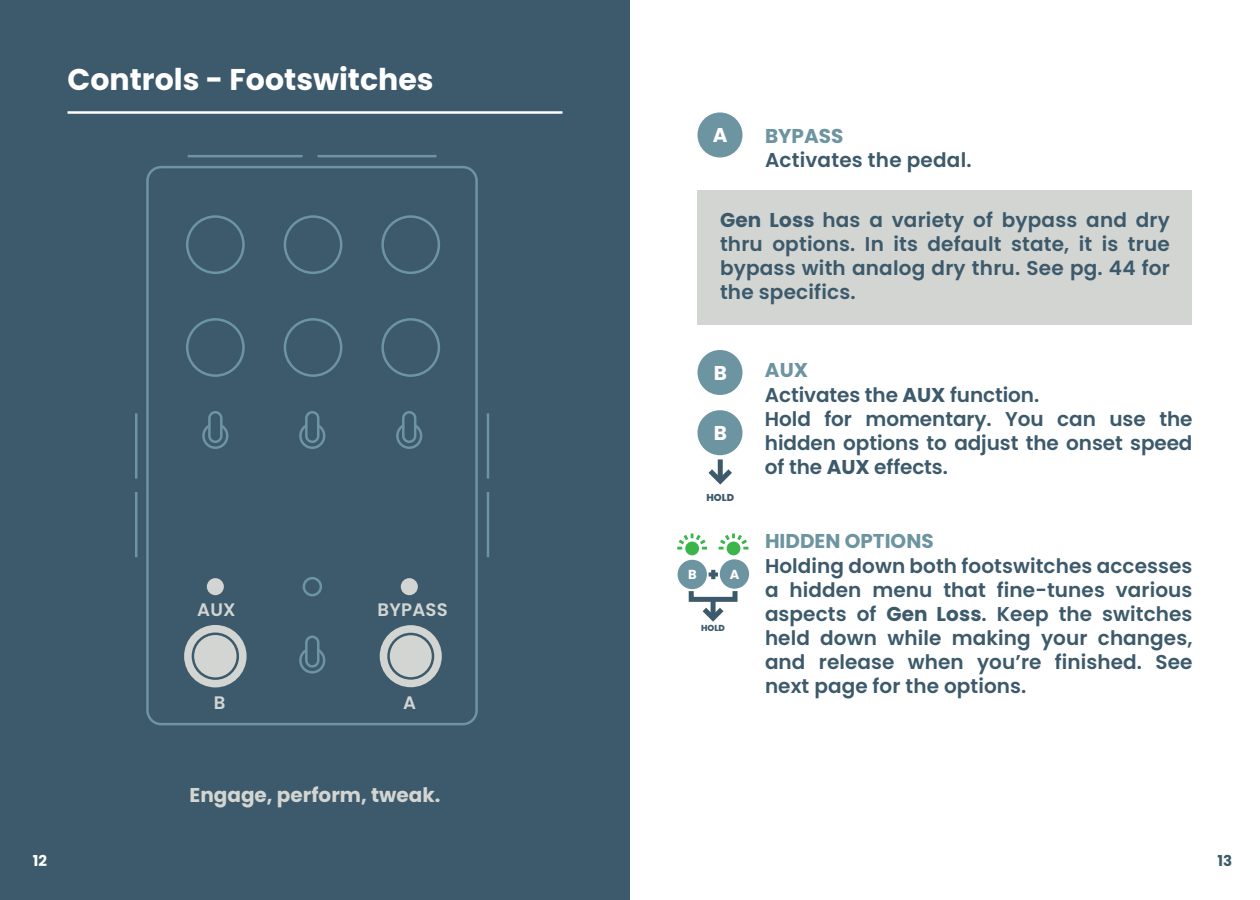
<style>
.page{position:relative;width:1260px;height:900px;background:#fff}
.page>*{position:absolute;margin:0;border:0;box-sizing:border-box;transform-origin:0 0}
.t1{font:700 30px "Poppins";color:#fff}
.t2{font:600 20px/24px "Poppins";letter-spacing:.005em;color:#3c5a6b;text-align:justify}
.t3{font:700 20px "Poppins";color:#6d94a1}
.t4{font:700 20px "Poppins";color:#d3d5d2}
.t5{font:700 20px "Poppins";color:#fff}
.t6{font:600 18px "Poppins";letter-spacing:.01em;color:#d3d5d2}
.t7{font:700 15px "Poppins";color:#fff}
.t8{font:700 15px "Poppins";color:#3c5a6b}
.t9{font:700 13px "Poppins";color:#fff}
.t10{font:800 10px "Poppins";color:#3c5a6b}
.t11{font:800 8.75px "Poppins";color:#3c5a6b}
.s1{font-weight:700}
</style>
<div class="page">
<div style="left:0;top:0;width:630px;height:900px;background:#3c5a6b"></div>
<svg style="left:397px;top:424px;width:24px;height:24px"></svg>
<div style="left:396px;top:423px;width:26px;height:26px;border:2px solid #6d94a1;border-radius:50%"></div>
<div style="left:403px;top:412px;width:12px;height:30px;background:#3c5a6b;border-radius:6px"></div>
<div style="left:402px;top:411px;width:14px;height:32px;border:2px solid #6d94a1;border-radius:6px"></div>
<svg style="left:203px;top:424px;width:24px;height:24px"></svg>
<div style="left:202px;top:423px;width:26px;height:26px;border:2px solid #6d94a1;border-radius:50%"></div>
<div style="left:209px;top:412px;width:12px;height:30px;background:#3c5a6b;border-radius:6px"></div>
<div style="left:208px;top:411px;width:15px;height:32px;border:2px solid #6d94a1;border-radius:6px"></div>
<svg style="left:300px;top:424px;width:24px;height:24px"></svg>
<div style="left:299px;top:423px;width:26px;height:26px;border:2px solid #6d94a1;border-radius:50%"></div>
<div style="left:306px;top:412px;width:12px;height:30px;background:#3c5a6b;border-radius:6px"></div>
<div style="left:305px;top:411px;width:15px;height:32px;border:2px solid #6d94a1;border-radius:6px"></div>
<svg style="left:300px;top:649px;width:24px;height:23px"></svg>
<div style="left:299px;top:647px;width:26px;height:27px;border:2px solid #6d94a1;border-radius:50%"></div>
<div style="left:306px;top:637px;width:12px;height:29px;background:#3c5a6b;border-radius:6px"></div>
<div style="left:305px;top:636px;width:15px;height:32px;border:2px solid #6d94a1;border-radius:6px"></div>
<svg style="left:378px;top:624px;width:65px;height:65px;background:#b6bdbe"></svg>
<div style="left:377px;top:623px;width:67px;height:67px;border:2px solid #3c5a6b;border-radius:50%"></div>
<svg style="left:183px;top:624px;width:65px;height:65px;background:#b9c0c0"></svg>
<div style="left:182px;top:622px;width:67px;height:68px;border:2px solid #3c5a6b;border-radius:50%"></div>
<div style="left:146px;top:166px;width:332px;height:559px;border:2px solid #6d94a1;border-radius:14px"></div>
<hr style="left:135px;top:492px;width:2px;height:65px;background:#6d94a1">
<hr style="left:135px;top:413px;width:2px;height:66px;background:#6d94a1">
<hr style="left:487px;top:492px;width:2px;height:65px;background:#6d94a1">
<hr style="left:487px;top:413px;width:2px;height:66px;background:#6d94a1">
<hr style="left:188px;top:155px;width:115px;height:2px;background:#6d94a1">
<hr style="left:318px;top:155px;width:118px;height:2px;background:#6d94a1">
<div style="left:284px;top:215px;width:58px;height:59px;border:2px solid #6d94a1;border-radius:50%"></div>
<div style="left:381px;top:215px;width:59px;height:59px;border:2px solid #6d94a1;border-radius:50%"></div>
<div style="left:186px;top:215px;width:59px;height:59px;border:2px solid #6d94a1;border-radius:50%"></div>
<div style="left:284px;top:318px;width:58px;height:59px;border:2px solid #6d94a1;border-radius:50%"></div>
<div style="left:381px;top:318px;width:59px;height:59px;border:2px solid #6d94a1;border-radius:50%"></div>
<div style="left:186px;top:318px;width:59px;height:59px;border:2px solid #6d94a1;border-radius:50%"></div>
<div style="left:389px;top:634px;width:44px;height:44px;background:#d3d5d2;border-radius:50%"></div>
<div style="left:387px;top:633px;width:47px;height:47px;border:2px solid #3c5a6b;border-radius:50%"></div>
<div style="left:193px;top:634px;width:45px;height:45px;background:#d3d5d2;border-radius:50%"></div>
<div style="left:192px;top:633px;width:47px;height:47px;border:2px solid #3c5a6b;border-radius:50%"></div>
<div style="left:207px;top:578px;width:17px;height:17px;background:#d3d5d2;border-radius:50%"></div>
<div style="left:401px;top:578px;width:17px;height:17px;background:#d3d5d2;border-radius:50%"></div>
<div style="left:303px;top:577px;width:19px;height:19px;border:2px solid #6d94a1;border-radius:50%"></div>
<hr style="left:68px;top:111px;width:495px;height:3px;background:#fff">
<div style="left:698px;top:112px;width:44px;height:46px;background:#6d94a1;border-radius:50%"></div>
<div style="left:698px;top:350px;width:44px;height:45px;background:#6d94a1;border-radius:50%"></div>
<div style="left:698px;top:410px;width:44px;height:45px;background:#6d94a1;border-radius:50%"></div>
<svg style="left:708px;top:464px;width:24px;height:21px"></svg>
<div style="left:718px;top:459px;width:5px;height:22px;background:#3c5a6b"></div>
<div style="left:698px;top:190px;width:494px;height:135px;background:#d3d5d2"></div>
<div style="left:720px;top:559px;width:29px;height:30px;background:#6d94a1;border-radius:50%"></div>
<div style="left:678px;top:560px;width:29px;height:29px;background:#6d94a1;border-radius:50%"></div>
<svg style="left:709px;top:570px;width:9px;height:9px"></svg>
<svg style="left:702px;top:602px;width:22px;height:20px"></svg>
<div style="left:711px;top:599px;width:5px;height:19px;background:#3c5a6b"></div>
<div style="left:689px;top:589px;width:49px;height:13px;border:5px solid #3c5a6b"></div>
<div style="left:685px;top:542px;width:14px;height:13px;background:#3bb54a;border-radius:50%"></div>
<svg style="left:677px;top:534px;width:30px;height:16px"></svg>
<div style="left:727px;top:542px;width:13px;height:13px;background:#3bb54a;border-radius:50%"></div>
<svg style="left:719px;top:534px;width:29px;height:16px"></svg>
<h1 class="t1" style="left:68px;top:62px;width:368px">Controls - Footswitches</h1>
<p class="t6" style="left:197px;top:600px;width:40px">AUX</p>
<p class="t6" style="left:378px;top:600px;width:72px">BYPASS</p>
<p class="t6" style="left:214px;top:693px;width:13px">B</p>
<p class="t6" style="left:403px;top:692px;width:14px">A</p>
<p class="t4" style="left:190px;top:784px;width:252px">Engage, perform, tweak.</p>
<p class="t5" style="left:713px;top:124px;width:16px">A</p>
<p class="t3" style="left:765px;top:124px;width:80px">BYPASS</p>
<p class="t2" style="left:765px;top:148px;width:208px">Activates the pedal.</p>
<p class="t2" style="left:720px;top:208px;width:452px"><span class="s1">Gen Loss</span> has a variety of bypass and dry thru options. In its default state, it is true bypass with analog dry thru. See pg. 44 for the specifics.</p>
<p class="t5" style="left:714px;top:361px;width:15px">B</p>
<p class="t3" style="left:765px;top:358px;width:45px">AUX</p>
<p class="t5" style="left:714px;top:421px;width:15px">B</p>
<p class="t10" style="left:706px;top:491px;width:29px">HOLD</p>
<p class="t9" style="left:688px;top:567px;width:10px">B</p>
<p class="t9" style="left:730px;top:567px;width:11px">A</p>
<p class="t11" style="left:701px;top:623px;width:25px">HOLD</p>
<p class="t2" style="left:765px;top:383px;width:429px;text-align:left">Activates the <span class="s1">AUX</span> function.<br>Hold for momentary. You can use the hidden options to adjust the onset speed of the <span class="s1">AUX</span> effects.</p>
<p class="t3" style="left:765px;top:530px;width:170px">HIDDEN OPTIONS</p>
<p class="t2" style="left:765px;top:554px;width:429px">Holding down both footswitches accesses a hidden menu that fine-tunes various aspects of <span class="s1">Gen Loss</span>. Keep the switches held down while making your changes, and release when you’re finished. See next page for the options.</p>
<p class="t7" style="left:33px;top:852px;width:16px">12</p>
<p class="t8" style="left:1217px;top:852px;width:16px">13</p>
</div>
